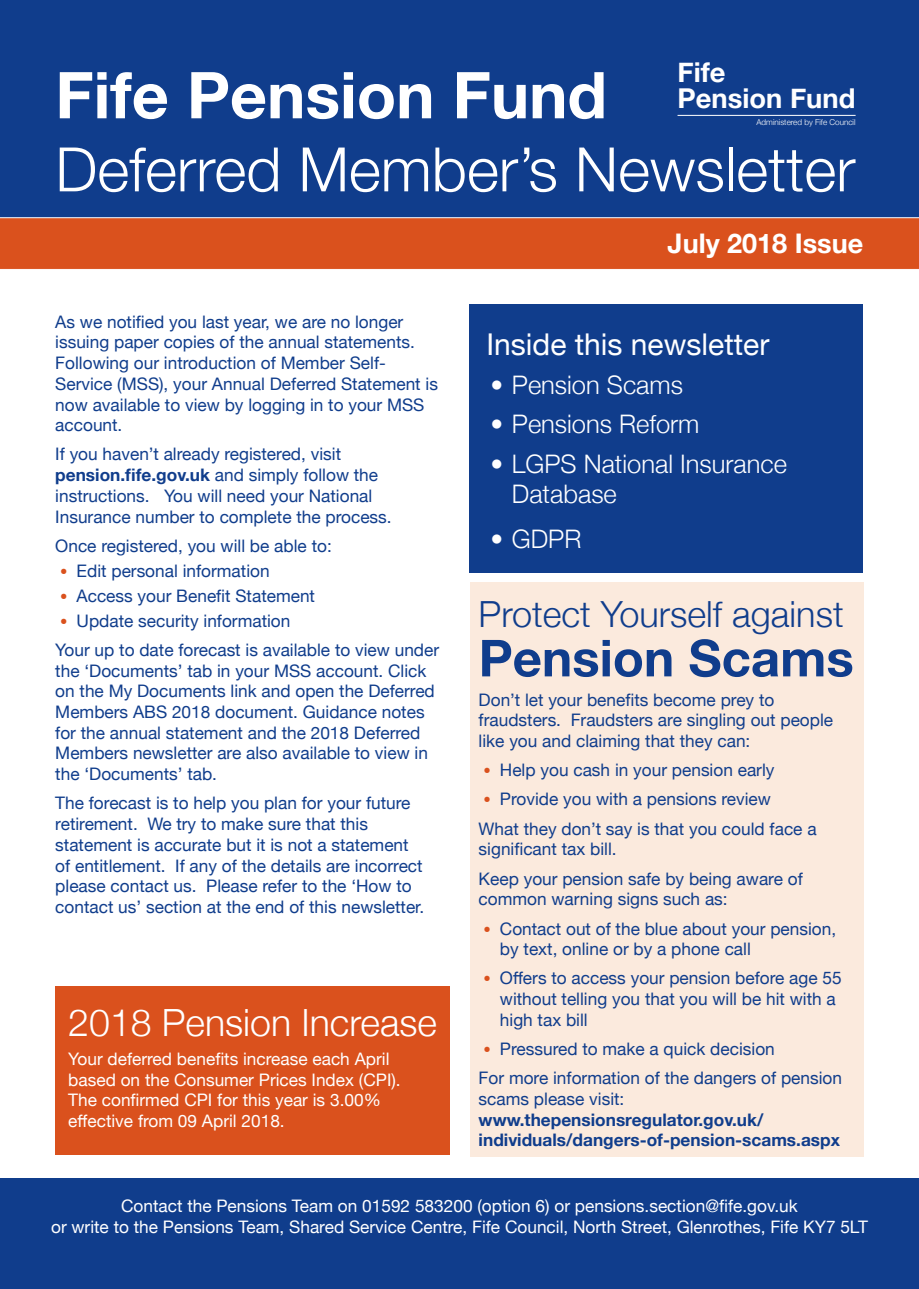
<style>
.page{position:relative;width:919px;height:1289px;background:#fff}
.page>*{position:absolute;margin:0;border:0;box-sizing:border-box;transform-origin:0 0}
.t1{font:700 64.65px "Helvetica Neue";color:#fff}
.t2{font:300 61.35px "Helvetica Neue";color:#fff}
.t3{font:700 51px "Helvetica Neue";color:#103d8c}
.t4{font:300 37.5px "Helvetica Neue";color:#fff}
.t5{font:300 36px "Helvetica Neue";color:#103d8c}
.heading_1{font:30px "Helvetica Neue";color:#fff}
.t6{font:700 27.3px/26.2px "Helvetica Neue";color:#fff}
.t7{font:700 27px "Helvetica Neue";color:#fff}
.t8{font:300 25.5px/30.6px "Helvetica Neue";color:#fff}
.t9{font:17.25px/20.7px "Helvetica Neue";color:#103d8c}
.t10{font:17.25px/20.7px "Helvetica Neue";color:#fff;text-align:center}
.t11{font:700 17.25px/20.7px "Helvetica Neue";color:#103d8c}
.t12{font:300 8.1px "Helvetica Neue";color:#fff}
.s1{font-weight:700}
.s2{font-size:24px;color:#da511d}
.s3{font-weight:400}
</style>
<div class="page">
<div style="left:0;top:1178px;width:918px;height:110px;background:#103d8c"></div>
<div style="left:0;top:0;width:918px;height:232px;background:#103d8c"></div>
<svg style="left:0;top:217px;width:918px;height:53px;background:#da5726"></svg>
<div style="left:469px;top:304px;width:393px;height:268px;background:#103d8c"></div>
<div style="left:55px;top:986px;width:395px;height:168px;background:#da511d"></div>
<hr style="left:677px;top:115px;width:178px;height:1px;background:#fff">
<div style="left:470px;top:582px;width:393px;height:574px;background:#fbeadd"></div>
<p class="t6" style="left:677px;top:60px;width:179px">Fife<br>Pension Fund</p>
<p class="t12" style="left:756px;top:116px;width:101px">Administered by Fife Council</p>
<p class="t1" style="left:55px;top:44px;width:553px">Fife Pension Fund</p>
<p class="t2" style="left:55px;top:120px;width:801px">Deferred Member’s Newsletter</p>
<p class="t9" style="left:55px;top:312px;width:384px">As we notified you last year, we are no longer issuing paper copies of the annual statements.<br>Following our introduction of Member Self-Service (MSS), your Annual Deferred Statement is now available to view by logging in to your MSS account.</p>
<p class="t9" style="left:55px;top:445px;width:338px">If you haven’t already registered, visit <span class="s1">pension.fife.gov.uk</span> and simply follow the instructions. You will need your National Insurance number to complete the process.</p>
<p class="t9" style="left:55px;top:536px;width:278px">Once registered, you will be able to:</p>
<p class="t9" style="left:60px;top:561px;width:211px"><span class="s2">•</span> Edit personal information</p>
<p class="t9" style="left:60px;top:586px;width:257px"><span class="s2">•</span> Access your Benefit Statement</p>
<p class="t9" style="left:60px;top:611px;width:232px"><span class="s2">•</span> Update security information</p>
<p class="t9" style="left:55px;top:640px;width:385px">Your up to date forecast is available to view under the ‘Documents’ tab in your MSS account. Click on the My Documents link and open the Deferred Members ABS 2018 document. Guidance notes for the annual statement and the 2018 Deferred Members newsletter are also available to view in the ‘Documents’ tab.</p>
<p class="t9" style="left:55px;top:794px;width:370px">The forecast is to help you plan for your future retirement. We try to make sure that this statement is accurate but it is not a statement of entitlement. If any of the details are incorrect please contact us. Please refer to the ‘How to contact us’ section at the end of this newsletter.</p>
<p class="t4" style="left:68px;top:992px;width:370px">2018 Pension Increase</p>
<p class="t10" style="left:68px;top:1049px;width:334px;text-align:left">Your deferred benefits increase each April based on the Consumer Prices Index (CPI).<br>The confirmed CPI for this year is 3.00% effective from 09 April 2018.</p>
<p class="t7" style="left:667px;top:222px;width:197px">July 2018 Issue</p>
<p class="heading_1" style="left:486px;top:323px;width:284px">Inside this newsletter</p>
<p class="t8" style="left:490px;top:368px;width:194px">• Pension Scams</p>
<p class="t8" style="left:490px;top:407px;width:210px">• Pensions Reform</p>
<p class="t8" style="left:512px;top:446px;width:276px;text-indent:-21px">• LGPS National Insurance<br>Database</p>
<p class="t8" style="left:490px;top:521px;width:92px">• GDPR</p>
<p class="t5" style="left:478px;top:585px;width:366px">Protect Yourself against</p>
<p class="t3" style="left:478px;top:618px;width:376px">Pension Scams</p>
<p class="t9" style="left:478px;top:690px;width:356px">Don’t let your benefits become prey to fraudsters. Fraudsters are singling out people like you and claiming that they can:</p>
<p class="t9" style="left:483px;top:760px;width:293px"><span class="s2">•</span> Help you cash in your pension early</p>
<p class="t9" style="left:483px;top:790px;width:289px"><span class="s2">•</span> Provide you with a pensions review</p>
<p class="t9" style="left:478px;top:819px;width:339px">What they don’t say is that you could face a significant tax bill.</p>
<p class="t9" style="left:478px;top:869px;width:325px">Keep your pension safe by being aware of common warning signs such as:</p>
<p class="t9" style="left:500px;top:919px;width:338px;text-indent:-17px"><span class="s2">•</span> Contact out of the blue about your pension, by text, online or by a phone call</p>
<p class="t9" style="left:500px;top:968px;width:343px;text-indent:-17px"><span class="s2">•</span> Offers to access your pension before age 55 without telling you that you will be hit with a high tax bill</p>
<p class="t9" style="left:483px;top:1039px;width:293px"><span class="s2">•</span> Pressured to make a quick decision</p>
<p class="t11" style="left:478px;top:1068px;width:365px"><span class="s3">For more information of the dangers of pension scams please visit: </span>www.thepensionsregulator.gov.uk/ individuals/dangers-of-pension-scams.aspx</p>
<p class="t10" style="left:51px;top:1196px;width:818px">Contact the Pensions Team on 01592 583200 (option 6) or pensions.section@fife.gov.uk<br>or write to the Pensions Team, Shared Service Centre, Fife Council, North Street, Glenrothes, Fife KY7 5LT</p>
</div>
